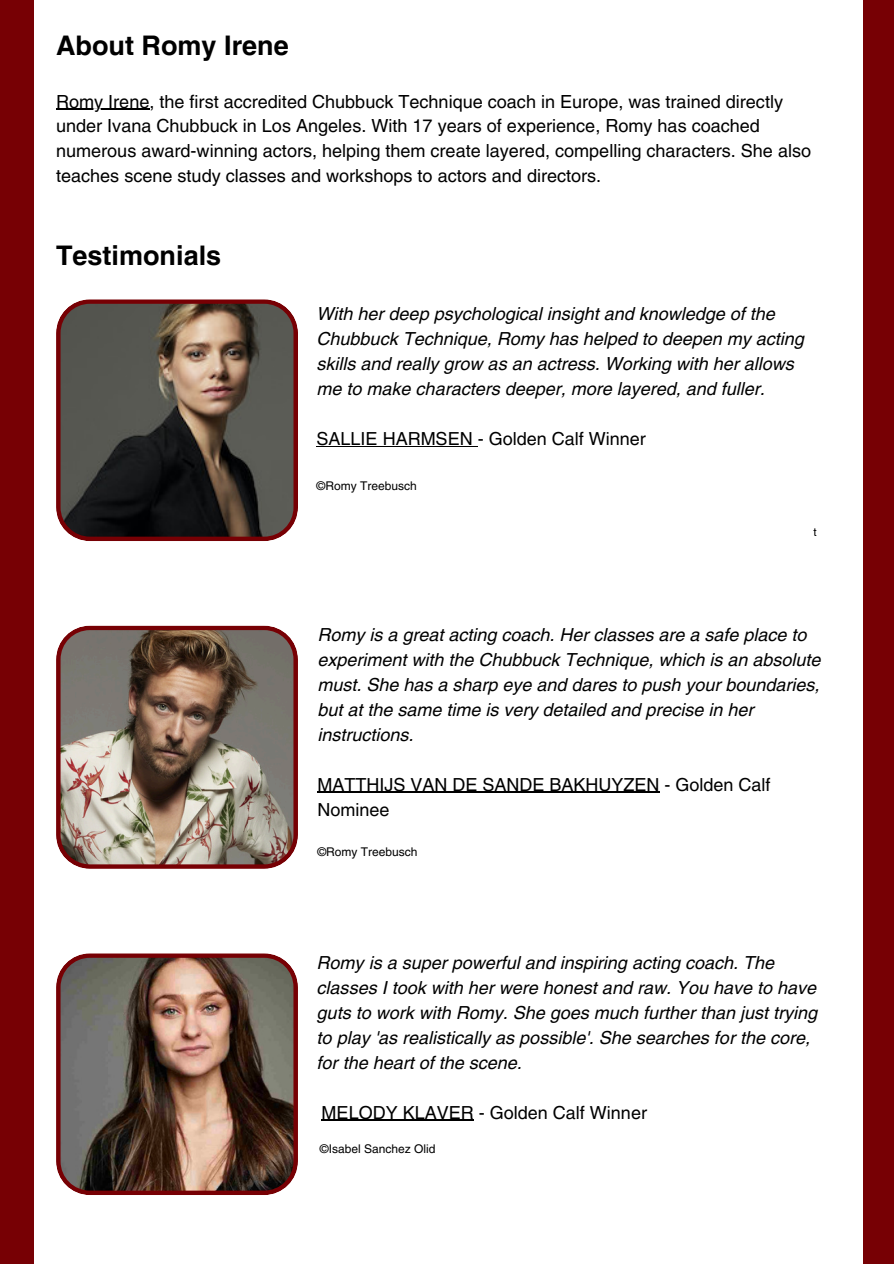
<style>
.page{position:relative;width:894px;height:1264px;background:#fff}
.page>*{position:absolute;margin:0;border:0;box-sizing:border-box;transform-origin:0 0}
.t1{font:700 27px "Helvetica LT Pro";color:#000}
.t2{font:italic 18px/25px "Helvetica LT Pro";color:#000}
.t3{font:18px/24.8px "Helvetica LT Pro";color:#000}
.t4{font:12px "Helvetica LT Pro";color:#000}
.t5{font:11.55px "Helvetica LT Pro";color:#000}
</style>
<div class="page">
<div style="left:0;top:0;width:893px;height:1263px;background:#770004"></div>
<div style="left:34px;top:0;width:828px;height:1263px;background:#fff"></div>
<svg style="left:56px;top:299px;width:242px;height:242px"></svg>
<img style="left:56px;top:625px;width:242px;height:243px">
<img style="left:56px;top:953px;width:242px;height:242px">
<hr style="left:56px;top:109px;width:93px;height:1px;background:#000">
<hr style="left:316px;top:446px;width:161px;height:1px;background:#000">
<hr style="left:317px;top:791px;width:342px;height:1px;background:#000">
<hr style="left:321px;top:1119px;width:152px;height:1px;background:#000">
<p class="t1" style="left:56px;top:35px;width:234px">About Romy Irene</p>
<h2 class="t3" style="left:56px;top:91px;width:756px">Romy Irene, the first accredited Chubbuck Technique coach in Europe, was trained directly under Ivana Chubbuck in Los Angeles. With 17 years of experience, Romy has coached numerous award-winning actors, helping them create layered, compelling characters. She also teaches scene study classes and workshops to actors and directors.</h2>
<h2 class="t1" style="left:56px;top:246px;width:167px">Testimonials</h2>
<p class="t2" style="left:316px;top:302px;width:488px">With her deep psychological insight and knowledge of the Chubbuck Technique, Romy has helped to deepen my acting skills and really grow as an actress. Working with her allows me to make characters deeper, more layered, and fuller.</p>
<p class="t3" style="left:316px;top:428px;width:330px">SALLIE HARMSEN - Golden Calf Winner</p>
<p class="t4" style="left:316px;top:481px;width:102px">©Romy Treebusch</p>
<h2 class="t5" style="left:813px;top:528px;width:5px">t</h2>
<h2 class="t2" style="left:317px;top:623px;width:504px">Romy is a great acting coach. Her classes are a safe place to experiment with the Chubbuck Technique, which is an absolute must. She has a sharp eye and dares to push your boundaries, but at the same time is very detailed and precise in her instructions.</h2>
<p class="t3" style="left:317px;top:773px;width:454px">MATTHIJS VAN DE SANDE BAKHUYZEN - Golden Calf<br>Nominee</p>
<p class="t4" style="left:317px;top:847px;width:102px">©Romy Treebusch</p>
<h2 class="t2" style="left:316px;top:951px;width:502px">Romy is a super powerful and inspiring acting coach. The classes I took with her were honest and raw. You have to have guts to work with Romy. She goes much further than just trying to play 'as realistically as possible'. She searches for the core, for the heart of the scene.</h2>
<h2 class="t3" style="left:321px;top:1101px;width:327px">MELODY KLAVER - Golden Calf Winner</h2>
<p class="t4" style="left:320px;top:1143px;width:117px">©Isabel Sanchez Olid</p>
</div>
